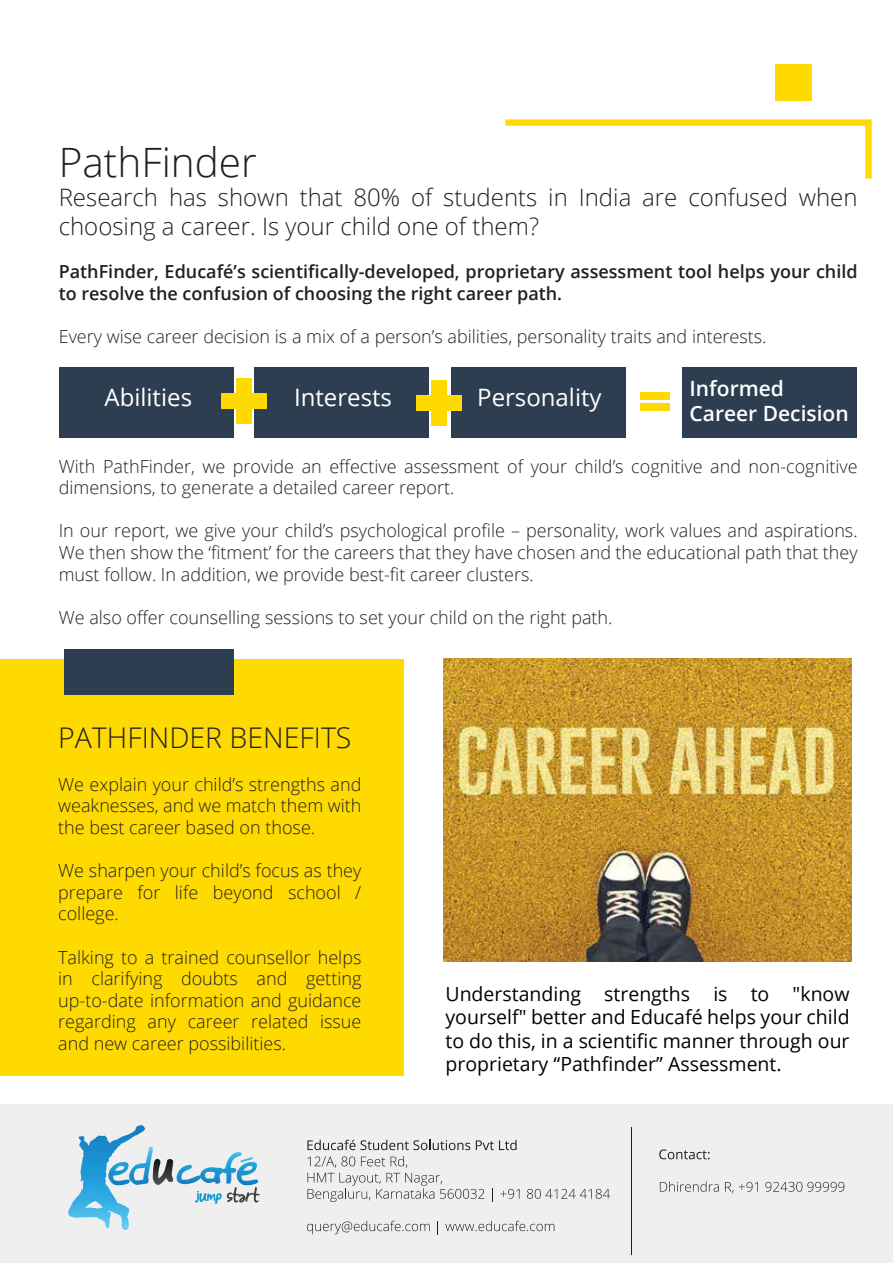
<style>
.page{position:relative;width:893px;height:1263px;background:#fff}
.page>*{position:absolute;margin:0;border:0;box-sizing:border-box;transform-origin:0 0}
.t1{font:300 40.5px "Open Sans";color:#231f20}
.t2{font:300 28.5px "Open Sans";color:#231f20}
.t3{font:300 24px/28.8px "Open Sans";color:#231f20}
.t4{font:24px "Open Sans";color:#fff}
.t5{font:600 21px/25.2px "Open Sans";color:#fff}
.t6{font:19.5px/23.4px "Open Sans";color:#020202;text-align:justify}
.t7{font:300 18px/21.6px "Open Sans";color:#231f20;text-align:justify}
.t8{font:600 18px/21.6px "Open Sans";color:#231f20}
</style>
<div class="page">
<div style="left:0;top:659px;width:403px;height:416px;background:#feda00"></div>
<svg style="left:505px;top:119px;width:367px;height:60px"></svg>
<div style="left:775px;top:65px;width:36px;height:36px;background:#feda00"></div>
<div style="left:64px;top:650px;width:170px;height:45px;background:#2c3e50"></div>
<img style="left:443px;top:659px;width:409px;height:302px">
<div style="left:60px;top:367px;width:174px;height:71px;background:#2c3e50"></div>
<div style="left:255px;top:367px;width:174px;height:71px;background:#2c3e50"></div>
<div style="left:451px;top:367px;width:174px;height:71px;background:#2c3e50"></div>
<div style="left:682px;top:367px;width:174px;height:71px;background:#2c3e50"></div>
<div style="left:221px;top:393px;width:45px;height:16px;background:#feda00"></div>
<div style="left:237px;top:379px;width:15px;height:45px;background:#feda00"></div>
<div style="left:416px;top:395px;width:45px;height:16px;background:#feda00"></div>
<div style="left:431px;top:380px;width:16px;height:45px;background:#feda00"></div>
<div style="left:640px;top:392px;width:29px;height:8px;background:#feda00"></div>
<div style="left:640px;top:403px;width:29px;height:8px;background:#feda00"></div>
<div style="left:0;top:1104px;width:893px;height:159px;background:#f0efef"></div>
<svg style="left:240px;top:1157px;width:13px;height:5px"></svg>
<img style="left:68px;top:1125px;width:72px;height:105px">
<img style="left:129px;top:1146px;width:107px;height:39px">
<img style="left:153px;top:1159px;width:20px;height:26px">
<img style="left:197px;top:1187px;width:63px;height:15px">
<svg style="left:307px;top:1140px;width:163px;height:10px"></svg>
<svg style="left:476px;top:1140px;width:40px;height:10px"></svg>
<svg style="left:307px;top:1156px;width:177px;height:46px"></svg>
<svg style="left:492px;top:1188px;width:1px;height:14px"></svg>
<svg style="left:500px;top:1189px;width:19px;height:10px"></svg>
<svg style="left:527px;top:1189px;width:83px;height:10px"></svg>
<svg style="left:307px;top:1221px;width:123px;height:13px"></svg>
<svg style="left:445px;top:1221px;width:109px;height:10px"></svg>
<svg style="left:659px;top:1149px;width:50px;height:10px"></svg>
<svg style="left:660px;top:1181px;width:59px;height:11px"></svg>
<svg style="left:725px;top:1182px;width:33px;height:11px"></svg>
<svg style="left:765px;top:1182px;width:79px;height:10px"></svg>
<hr style="left:631px;top:1127px;width:1px;height:127px;background:#231f20">
<h1 class="t1" style="left:59px;top:135px;width:200px">PathFinder</h1>
<h3 class="t3" style="left:59px;top:182px;width:800px">Research has shown that 80% of students in India are confused when choosing a career. Is your child one of them?</h3>
<p class="t8" style="left:59px;top:260px;width:800px">PathFinder, Educafé’s scientifically-developed, proprietary assessment tool helps your child to resolve the confusion of choosing the right career path.</p>
<p class="t7" style="left:59px;top:325px;width:709px">Every wise career decision is a mix of a person’s abilities, personality traits and interests.</p>
<h3 class="t4" style="left:105px;top:380px;width:89px">Abilities</h3>
<h3 class="t4" style="left:294px;top:380px;width:99px">Interests</h3>
<h3 class="t4" style="left:477px;top:380px;width:126px">Personality</h3>
<p class="t5" style="left:689px;top:375px;width:161px">Informed<br>Career Decision</p>
<p class="t7" style="left:59px;top:455px;width:800px">With PathFinder, we provide an effective assessment of your child’s cognitive and non-cognitive dimensions, to generate a detailed career report.</p>
<p class="t7" style="left:59px;top:519px;width:800px">In our report, we give your child’s psychological profile – personality, work values and aspirations.<br>We then show the ‘fitment’ for the careers that they have chosen and the educational path that they must follow. In addition, we provide best-fit career clusters.</p>
<p class="t7" style="left:59px;top:606px;width:555px">We also offer counselling sessions to set your child on the right path.</p>
<h2 class="t2" style="left:58px;top:718px;width:295px">PATHFINDER BENEFITS</h2>
<p class="t7" style="left:58px;top:773px;width:305px">We explain your child’s strengths and weaknesses, and we match them with the best career based on those.</p>
<p class="t7" style="left:58px;top:859px;width:305px">We sharpen your child’s focus as they prepare for life beyond school / college.</p>
<p class="t7" style="left:58px;top:946px;width:305px">Talking to a trained counsellor helps in clarifying doubts and getting up-to-date information and guidance regarding any career related issue and new career possibilities.</p>
<p class="t6" style="left:445px;top:982px;width:406px">Understanding strengths is to "know yourself" better and Educafé helps your child to do this, in a scientific manner through our proprietary “Pathfinder” Assessment.</p>
</div>
